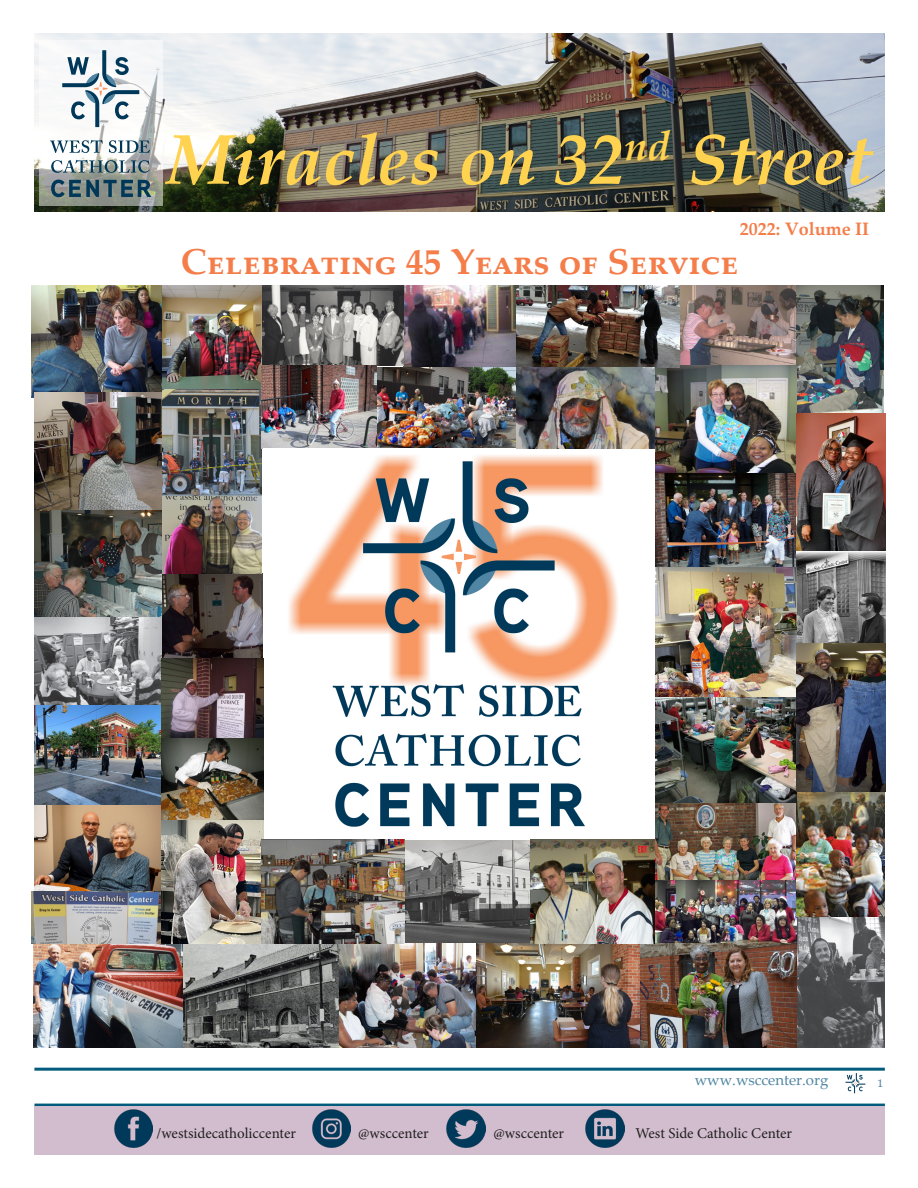
<style>
.page{position:relative;width:918px;height:1188px;background:#fff}
.page>*{position:absolute;margin:0;border:0;box-sizing:border-box;transform-origin:0 0}
.t1{font:italic 700 70.5px "Palatino Linotype";color:#ffd24f}
.t2{font:700 36px "Palatino Linotype";color:#f47d4a}
.t3{font:700 18px "Palatino Linotype";color:#f47d4a}
.t4{font:18px "Palatino Linotype";color:#4f85a3}
.t5{font:15px "Minion Pro";color:#231f20}
.t6{font:15px "Palatino Linotype";color:#4f85a3}
</style>
<div class="page">
<img style="left:262px;top:285px;width:540px;height:82px">
<img style="left:32px;top:285px;width:130px;height:112px">
<div style="left:34px;top:1104px;width:851px;height:10px;background:#015b7d"></div>
<hr style="left:34px;top:1068px;width:851px;height:3px;background:#015b7d">
<img style="left:34px;top:34px;width:851px;height:178px">
<svg style="left:39px;top:41px;width:123px;height:165px;fill:#f5f7f8"></svg>
<svg style="left:51px;top:160px;width:99px;height:13px"></svg>
<svg style="left:50px;top:140px;width:100px;height:13px"></svg>
<svg style="left:51px;top:180px;width:100px;height:17px;background:#4e6b74"></svg>
<svg style="left:62px;top:50px;width:77px;height:77px"></svg>
<div style="left:34px;top:1106px;width:851px;height:49px;background:#d1bdce"></div>
<svg style="left:846px;top:1073px;width:19px;height:20px"></svg>
<img style="left:114px;top:1109px;width:39px;height:39px">
<img style="left:312px;top:1109px;width:38px;height:39px">
<img style="left:447px;top:1109px;width:38px;height:39px">
<img style="left:586px;top:1109px;width:38px;height:39px">
<img style="left:34px;top:943px;width:305px;height:105px">
<img style="left:404px;top:840px;width:250px;height:103px">
<img style="left:797px;top:414px;width:88px;height:634px">
<img style="left:34px;top:392px;width:128px;height:499px">
<img style="left:797px;top:286px;width:86px;height:128px">
<img style="left:339px;top:943px;width:457px;height:105px">
<img style="left:162px;top:574px;width:101px;height:369px">
<img style="left:377px;top:367px;width:140px;height:81px">
<img style="left:654px;top:366px;width:143px;height:605px">
<img style="left:162px;top:285px;width:100px;height:289px">
<img style="left:262px;top:366px;width:115px;height:82px">
<img style="left:263px;top:448px;width:392px;height:392px">
<img style="left:517px;top:367px;width:138px;height:81px">
<img style="left:32px;top:892px;width:130px;height:51px">
<img style="left:262px;top:840px;width:142px;height:103px">
<p class="t1" style="left:167px;top:110px;width:707px">Miracles on 32<sup>nd</sup> Street</p>
<p class="t3" style="left:740px;top:216px;width:131px">2022: Volume II</p>
<p class="t2" style="left:181px;top:236px;width:559px">Celebrating 45 Years of Service</p>
<p class="t6" style="left:695px;top:1070px;width:135px">www.wsccenter.org</p>
<p class="t5" style="left:157px;top:1123px;width:141px">/westsidecatholiccenter</p>
<p class="t5" style="left:358px;top:1124px;width:72px">@wsccenter</p>
<p class="t5" style="left:494px;top:1124px;width:72px">@wsccenter</p>
<p class="t5" style="left:635px;top:1123px;width:158px">West Side Catholic Center</p>
<p class="t4" style="left:877px;top:1066px;width:7px">1</p>
</div>
